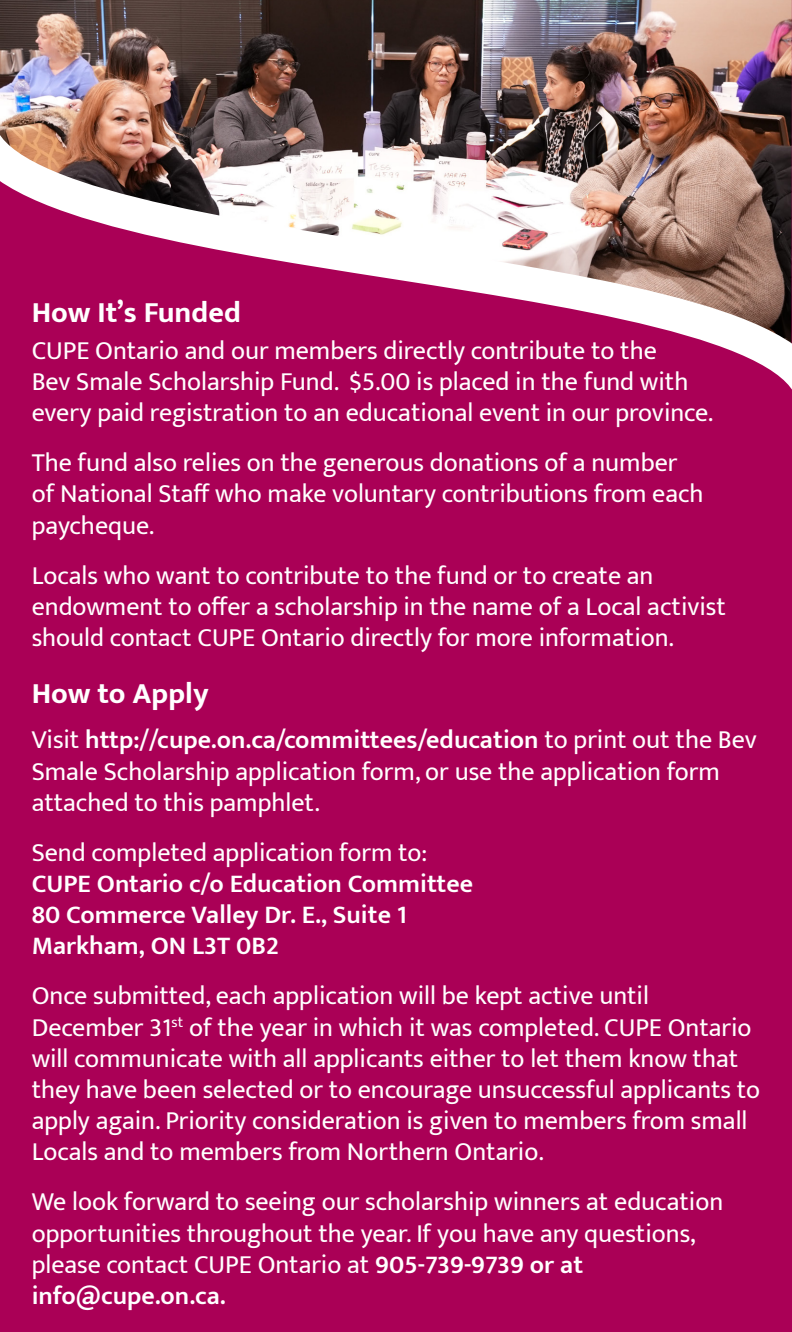
<style>
.page{position:relative;width:792px;height:1332px;background:#aa0056}
.page>*{position:absolute;margin:0;border:0;box-sizing:border-box;transform-origin:0 0}
.t1{font:700 30px "Mukta";color:#fff}
.t2{font:26px/31.2px "Mukta";color:#fff}
.t3{font:600 26px "Mukta";color:#fff}
.s1{font-weight:600}
</style>
<div class="page">
<img style="left:0;top:0;width:792px;height:73px">
<img style="left:0;top:73px;width:792px;height:317px">
<p class="t1" style="left:32px;top:294px;width:211px">How It’s Funded</p>
<p class="t2" style="left:32px;top:334px;width:627px">CUPE Ontario and our members directly contribute to the</p>
<p class="t2" style="left:32px;top:365px;width:658px">Bev Smale Scholarship Fund. $5.00 is placed in the fund with</p>
<p class="t2" style="left:32px;top:397px;width:683px">every paid registration to an educational event in our province.</p>
<p class="t2" style="left:32px;top:447px;width:673px">The fund also relies on the generous donations of a number of National Staff who make voluntary contributions from each paycheque.</p>
<p class="t2" style="left:32px;top:559px;width:696px">Locals who want to contribute to the fund or to create an endowment to offer a scholarship in the name of a Local activist should contact CUPE Ontario directly for more information.</p>
<p class="t1" style="left:32px;top:675px;width:178px">How to Apply</p>
<p class="t2" style="left:32px;top:724px;width:727px">Visit <span class="s1">http://cupe.on.ca/committees/education</span> to print out the Bev<br>Smale Scholarship application form, or use the application form attached to this pamphlet.</p>
<p class="t2" style="left:32px;top:836px;width:397px">Send completed application form to:</p>
<p class="t3" style="left:32px;top:868px;width:443px">CUPE Ontario c/o Education Committee</p>
<p class="t3" style="left:32px;top:899px;width:377px">80 Commerce Valley Dr. E., Suite 1</p>
<p class="t3" style="left:32px;top:930px;width:249px">Markham, ON L3T 0B2</p>
<p class="t2" style="left:32px;top:980px;width:730px">Once submitted, each application will be kept active until December 31<sup>st</sup> of the year in which it was completed. CUPE Ontario will communicate with all applicants either to let them know that they have been selected or to encourage unsuccessful applicants to apply again. Priority consideration is given to members from small Locals and to members from Northern Ontario.</p>
<p class="t2" style="left:32px;top:1186px;width:693px">We look forward to seeing our scholarship winners at education opportunities throughout the year. If you have any questions, please contact CUPE Ontario at <span class="s1">905-739-9739 or at</span></p>
<p class="t3" style="left:32px;top:1280px;width:195px">info@cupe.on.ca.</p>
</div>
